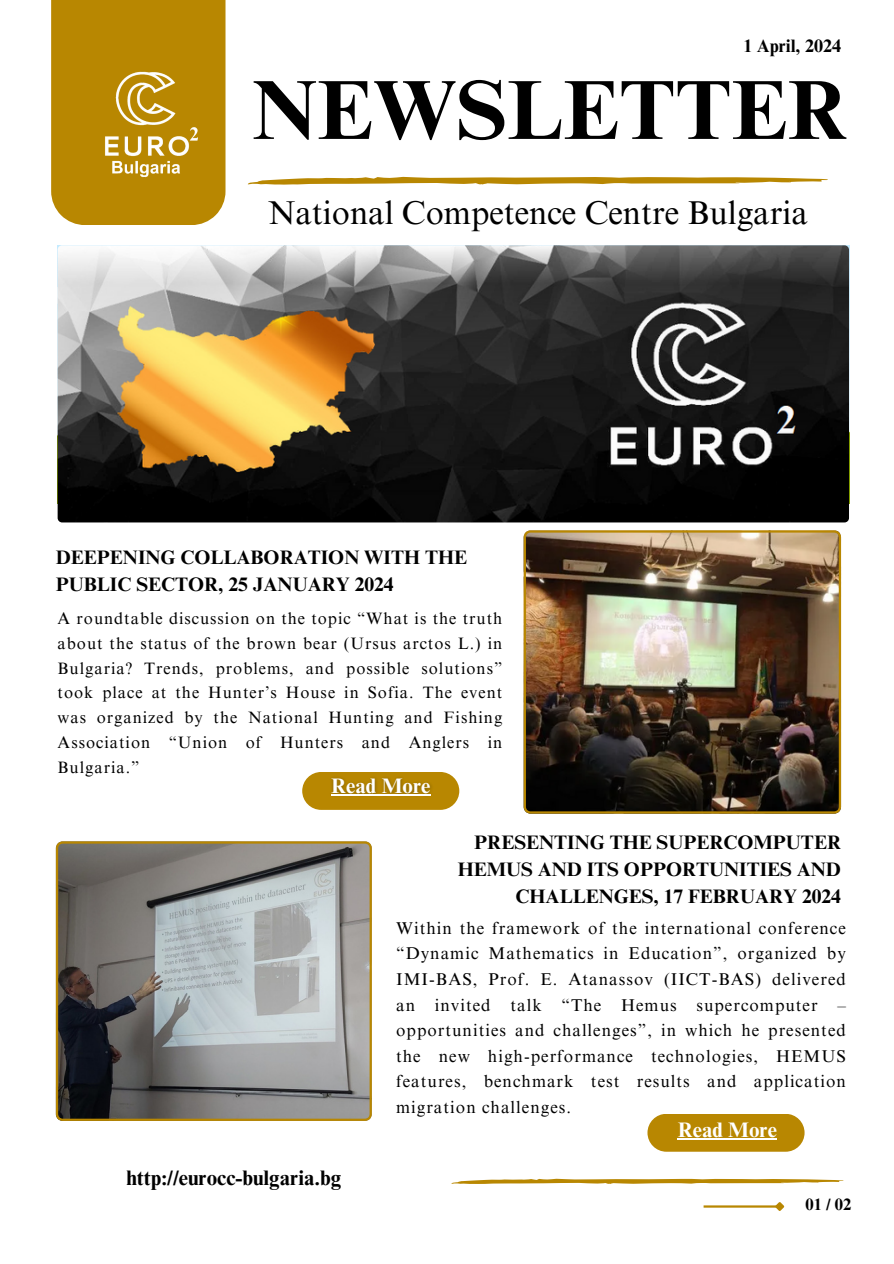
<style>
.page{position:relative;width:894px;height:1264px;background:#fff}
.page>*{position:absolute;margin:0;border:0;box-sizing:border-box;transform-origin:0 0}
.t1{font:700 84px "Times NRMT Pro";color:#000}
.t2{font:33px "Times NRMT Pro";color:#000}
.t3{font:700 21px "Times NRMT Pro";color:#000}
.t4{font:700 21px "Times NRMT Pro";color:#fff}
.t5{font:700 19.5px/27px "Times NRMT Pro";color:#000}
.t6{font:700 18px "Times NRMT Pro";color:#000}
.t7{font:17.1px/25.7px "Times NRMT Pro";letter-spacing:.06em;color:#000;text-align:justify}
.t8{font:16.5px/24.8px "Times NRMT Pro";letter-spacing:.06em;color:#000;text-align:justify}
.t9{font:700 16.5px "Times NRMT Pro";color:#000}
</style>
<div class="page">
<div style="left:51px;top:0;width:174px;height:225px;background:#b88701"></div>
<hr style="left:703px;top:1205px;width:73px;height:2px;background:#b88701">
<svg style="left:773px;top:1202px;width:12px;height:9px"></svg>
<img style="left:51px;top:47px;width:175px;height:135px">
<svg style="left:248px;top:177px;width:579px;height:7px;background:#c7a037"></svg>
<svg style="left:451px;top:1178px;width:392px;height:6px"></svg>
<div style="left:302px;top:772px;width:157px;height:37px;background:#b88701;border-radius:19px"></div>
<img style="left:58px;top:245px;width:790px;height:277px;border-radius:4px">
<div style="left:647px;top:1113px;width:157px;height:38px;background:#b88701;border-radius:19px"></div>
<hr style="left:677px;top:1138px;width:99px;height:1px;background:#fff">
<img style="left:523px;top:530px;width:317px;height:283px">
<svg style="left:56px;top:841px;width:316px;height:279px;background:#8a8a86"></svg>
<img style="left:331px;top:778px;width:101px;height:18px">
<svg style="left:331px;top:794px;width:99px;height:1px"></svg>
<h2 class="t6" style="left:743px;top:39px;width:99px">1 April, 2024</h2>
<h1 class="t1" style="left:252px;top:79px;width:597px">NEWSLETTER</h1>
<p class="t2" style="left:268px;top:200px;width:541px">National Competence Centre Bulgaria</p>
<p class="t5" style="left:56px;top:546px;width:412px">DEEPENING COLLABORATION WITH THE<br>PUBLIC SECTOR, 25 JANUARY 2024</p>
<h6 class="t8" style="left:58px;top:608px;width:446px">A roundtable discussion on the topic “What is the truth about the status of the brown bear (Ursus arctos L.) in Bulgaria? Trends, problems, and possible solutions” took place at the Hunter’s House in Sofia. The event was organized by the National Hunting and Fishing Association “Union of Hunters and Anglers in Bulgaria.”</h6>
<h4 class="t4" style="left:331px;top:778px;width:101px">Read More</h4>
<h5 class="t3" style="left:126px;top:1169px;width:216px">http://eurocc-bulgaria.bg</h5>
<p class="t5" style="left:457px;top:831px;width:385px;text-align:right">PRESENTING THE SUPERCOMPUTER<br>HEMUS AND ITS OPPORTUNITIES AND<br>CHALLENGES, 17 FEBRUARY 2024</p>
<h4 class="t7" style="left:396px;top:917px;width:451px">Within the framework of the international conference “Dynamic Mathematics in Education”, organized by IMI-BAS, Prof. E. Atanassov (IICT-BAS) delivered an invited talk “The Hemus supercomputer – opportunities and challenges”, in which he presented the new high-performance technologies, HEMUS features, benchmark test results and application migration challenges.</h4>
<h3 class="t4" style="left:677px;top:1121px;width:101px">Read More</h3>
<h3 class="t9" style="left:805px;top:1197px;width:47px">01 / 02</h3>
</div>
